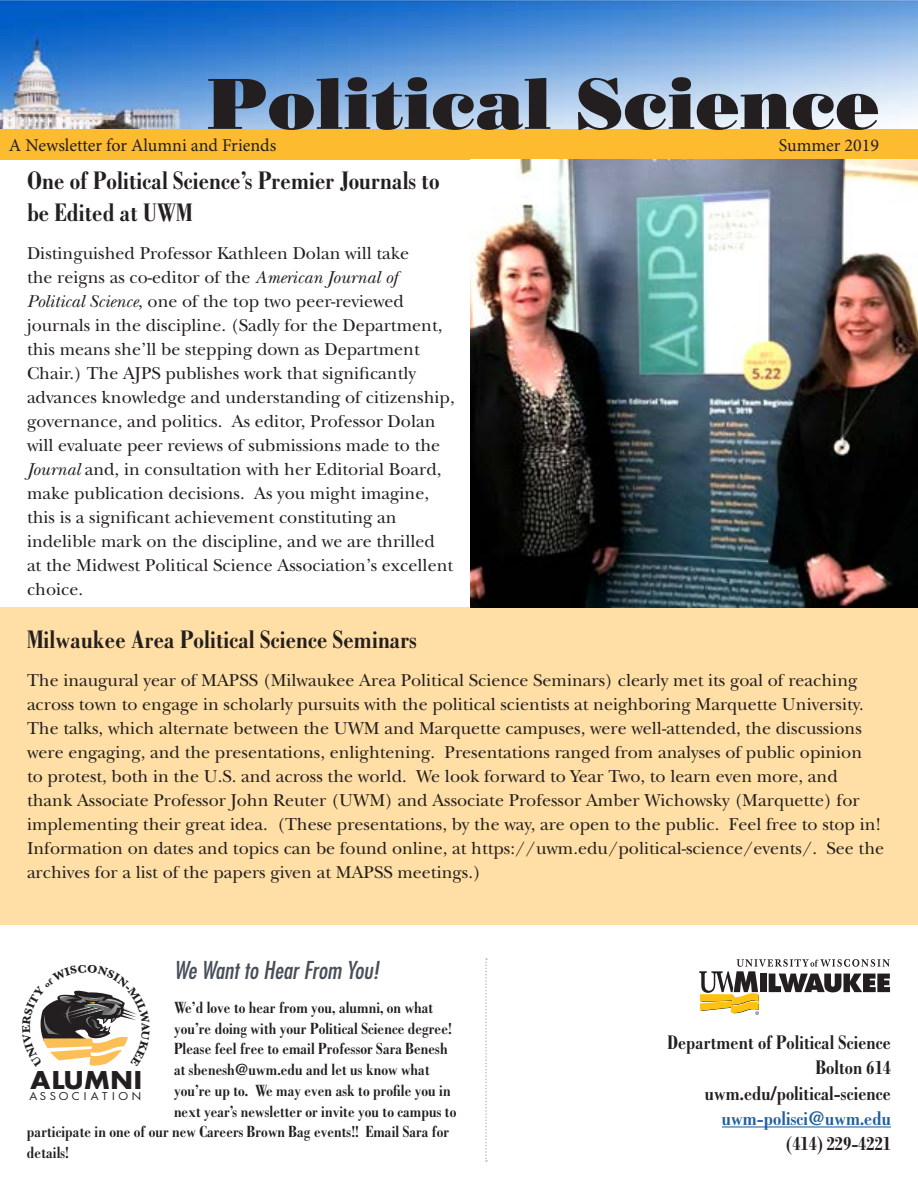
<style>
.page{position:relative;width:918px;height:1188px;background:#fff}
.page>*{position:absolute;margin:0;border:0;box-sizing:border-box;transform-origin:0 0}
.t1{font:72px "Bodoni Std Poster";color:#231f20}
.t2{font:700 condensed 27px/32.4px "Bodoni Std";color:#231f20}
.t3{font:italic condensed 24px "Futura Std";color:#484f58}
.t4{font:700 23.85px "Futura Std";letter-spacing:.03em;color:#231f20;scale:1.07 1}
.t5{font:700 condensed 21px/25.2px "Bodoni Std";color:#231f20;text-align:right}
.t6{font:700 condensed 21px "Bodoni Std";color:#215e9e}
.t7{font:18px/24px "New Baskerville Std";color:#231f20}
.t8{font:18px "Minion Pro";color:#231f20}
.t9{font:700 condensed 17.25px "Bodoni Std";color:#231f20}
.t10{font:10.5px "Futura Std";letter-spacing:.32em;color:#231f20;scale:1.07 1}
.s1{font-style:italic}
</style>
<div class="page">
<div style="left:0;top:608px;width:918px;height:317px;background:#ffdfa5"></div>
<img style="left:0;top:0;width:918px;height:129px">
<div style="left:0;top:129px;width:918px;height:30px;background:#fdbb30"></div>
<svg style="left:485px;top:958px;width:2px;height:204px"></svg>
<hr style="left:722px;top:1126px;width:169px;height:1px;background:#215e9e">
<svg style="left:699px;top:959px;width:191px;height:56px"></svg>
<img style="left:470px;top:159px;width:448px;height:449px">
<svg style="left:40px;top:990px;width:97px;height:76px"></svg>
<h1 class="t1" style="left:208px;top:60px;width:673px">Political Science</h1>
<p class="t8" style="left:779px;top:134px;width:102px">Summer 2019</p>
<h2 class="t2" style="left:27px;top:165px;width:414px">One of Political Science’s Premier Journals to be Edited at UWM</h2>
<p class="t7" style="left:27px;top:241px;width:429px">Distinguished Professor Kathleen Dolan will take<br>the reigns as co-editor of the <span class="s1">American Journal of Political Science</span>, one of the top two peer-reviewed journals in the discipline. (Sadly for the Department, this means she’ll be stepping down as Department Chair.) The AJPS publishes work that significantly advances knowledge and understanding of citizenship, governance, and politics. As editor, Professor Dolan will evaluate peer reviews of submissions made to the <span class="s1">Journal</span> and, in consultation with her Editorial Board, make publication decisions. As you might imagine, this is a significant achievement constituting an indelible mark on the discipline, and we are thrilled<br>at the Midwest Political Science Association’s excellent choice.</p>
<h2 class="t2" style="left:27px;top:624px;width:391px">Milwaukee Area Political Science Seminars</h2>
<p class="t7" style="left:27px;top:668px;width:859px">The inaugural year of MAPSS (Milwaukee Area Political Science Seminars) clearly met its goal of reaching across town to engage in scholarly pursuits with the political scientists at neighboring Marquette University.<br>The talks, which alternate between the UWM and Marquette campuses, were well-attended, the discussions were engaging, and the presentations, enlightening. Presentations ranged from analyses of public opinion<br>to protest, both in the U.S. and across the world. We look forward to Year Two, to learn even more, and thank Associate Professor John Reuter (UWM) and Associate Professor Amber Wichowsky (Marquette) for implementing their great idea. (These presentations, by the way, are open to the public. Feel free to stop in!<br>Information on dates and topics can be found online, at https://uwm.edu/political-science/events/. See the archives for a list of the papers given at MAPSS meetings.)</p>
<p class="t8" style="left:9px;top:134px;width:269px">A Newsletter for Alumni and Friends</p>
<h3 class="t3" style="left:174px;top:956px;width:206px">We Want to Hear From You!</h3>
<p class="t9" style="left:174px;top:998px;width:261px">We’d love to hear from you, alumni, on what</p>
<p class="t9" style="left:174px;top:1019px;width:279px">you’re doing with your Political Science degree!</p>
<p class="t9" style="left:174px;top:1039px;width:275px">Please feel free to email Professor Sara Benesh</p>
<p class="t9" style="left:174px;top:1060px;width:257px">at sbenesh@uwm.edu and let us know what</p>
<p class="t9" style="left:174px;top:1081px;width:278px">you’re up to. We may even ask to profile you in</p>
<p class="t9" style="left:174px;top:1102px;width:284px">next year’s newsletter or invite you to campus to</p>
<p class="t9" style="left:27px;top:1122px;width:424px">participate in one of our new Careers Brown Bag events!! Email Sara for</p>
<p class="t9" style="left:27px;top:1143px;width:44px">details!</p>
<h3 class="t4" style="left:30px;top:1064px;width:106px">ALUMNI</h3>
<p class="t10" style="left:30px;top:1089px;width:106px">ASSOCIATION</p>
<p class="t5" style="left:668px;top:1030px;width:225px">Department of Political Science<br>Bolton 614 uwm.edu/political-science</p>
<p class="t6" style="left:722px;top:1107px;width:171px">uwm-polisci@uwm.edu</p>
<p class="t5" style="left:787px;top:1131px;width:106px">(414) 229-4221</p>
</div>
